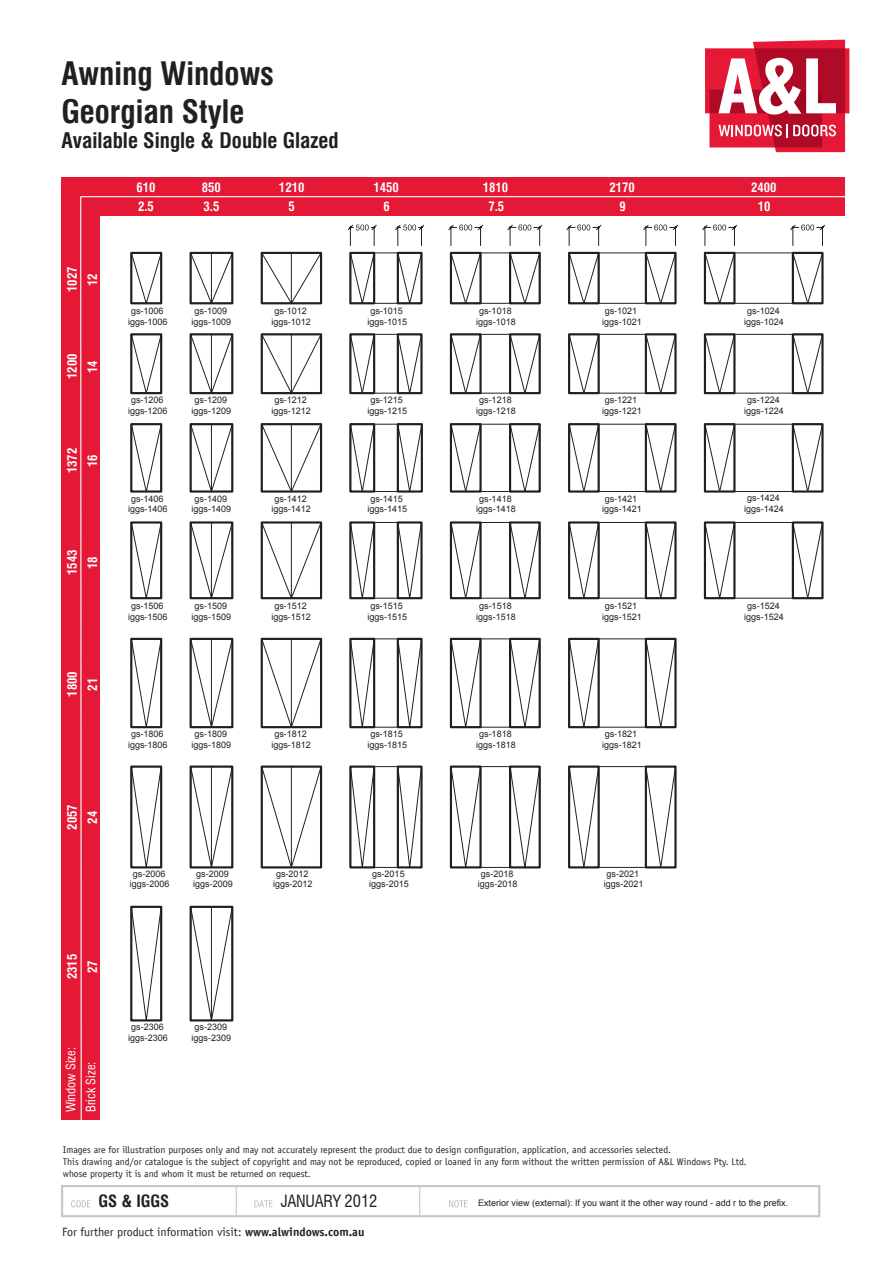
<style>
.page{position:relative;width:893px;height:1263px;background:#fff}
.page>*{position:absolute;margin:0;border:0;box-sizing:border-box;transform-origin:0 0}
.t1{font:700 condensed 31.5px/37.8px "Swiss 721 BT";color:#231f20}
.t2{font:700 condensed 21px "Swiss 721 BT";color:#231f20}
.t3{font:condensed 16.5px "Swiss 721 BT";letter-spacing:-.02em;color:#231f20}
.t4{font:700 condensed 16.5px "Swiss 721 BT";color:#231f20}
.t5{font:700 condensed 12.75px/20.2px "Swiss 721 BT";color:#fff;text-align:center}
.t6{font:condensed 12.75px/20.2px "Swiss 721 BT";color:#fff}
.t7{font:12px "Officina Sans";color:#231f20}
.t8{font:9.75px/11.7px "Officina Sans";color:#231f20}
.t9{font:9px/10.8px "Arial";color:#231f20;text-align:center}
.s1{font-weight:700}
</style>
<div class="page">
<div style="left:62px;top:178px;width:38px;height:941px;background:#e51836"></div>
<div style="left:62px;top:178px;width:783px;height:38px;background:#e51836"></div>
<svg style="left:71px;top:1200px;width:19px;height:7px"></svg>
<svg style="left:254px;top:1200px;width:18px;height:7px"></svg>
<svg style="left:449px;top:1200px;width:18px;height:7px"></svg>
<hr style="left:236px;top:1186px;width:1px;height:30px;background:#c7c8ca">
<div style="left:61px;top:1185px;width:760px;height:32px;border:2px solid #c7c8ca"></div>
<hr style="left:419px;top:1186px;width:1px;height:30px;background:#c7c8ca">
<svg style="left:705px;top:40px;width:144px;height:112px"></svg>
<svg style="left:80px;top:196px;width:2px;height:924px;background:#f399a6"></svg>
<hr style="left:81px;top:196px;width:764px;height:1px;background:#fff">
<hr style="left:818px;top:1186px;width:2px;height:30px;background:#c7c8ca">
<svg style="left:130px;top:251px;width:694px;height:771px"></svg>
<svg style="left:348px;top:225px;width:29px;height:21px"></svg>
<svg style="left:448px;top:225px;width:35px;height:21px"></svg>
<svg style="left:395px;top:225px;width:29px;height:21px"></svg>
<svg style="left:507px;top:225px;width:36px;height:21px"></svg>
<svg style="left:566px;top:225px;width:35px;height:21px"></svg>
<svg style="left:643px;top:225px;width:35px;height:21px"></svg>
<svg style="left:702px;top:225px;width:35px;height:21px"></svg>
<svg style="left:790px;top:225px;width:35px;height:21px"></svg>
<h1 class="t1" style="left:61px;top:55px;width:214px">Awning Windows<br>Georgian Style</h1>
<h2 class="t2" style="left:61px;top:128px;width:279px">Available Single &amp; Double Glazed</h2>
<h3 class="t5" style="left:62px;top:292px;width:27px;rotate:-90deg">1027<br>12</h3>
<h3 class="t5" style="left:62px;top:379px;width:27px;rotate:-90deg">1200<br>14</h3>
<h3 class="t5" style="left:62px;top:473px;width:27px;rotate:-90deg">1372<br>16</h3>
<h3 class="t5" style="left:62px;top:575px;width:27px;rotate:-90deg">1543<br>18</h3>
<h3 class="t5" style="left:62px;top:697px;width:27px;rotate:-90deg">1800<br>21</h3>
<h3 class="t5" style="left:62px;top:830px;width:27px;rotate:-90deg">2057<br>24</h3>
<h3 class="t5" style="left:62px;top:979px;width:27px;rotate:-90deg">2315<br>27</h3>
<h3 class="t6" style="left:61px;top:1112px;width:67px;rotate:-90deg">Window Size:<br>Brick Size:</h3>
<h3 class="t5" style="left:137px;top:177px;width:21px">610</h3>
<h3 class="t5" style="left:202px;top:177px;width:21px">850</h3>
<h3 class="t5" style="left:279px;top:177px;width:27px">1210</h3>
<h3 class="t5" style="left:374px;top:177px;width:27px">1450</h3>
<h3 class="t5" style="left:483px;top:177px;width:27px">1810</h3>
<h3 class="t5" style="left:609px;top:177px;width:27px">2170</h3>
<h3 class="t5" style="left:751px;top:177px;width:27px">2400</h3>
<h3 class="t5" style="left:138px;top:196px;width:17px">2.5</h3>
<h3 class="t5" style="left:204px;top:196px;width:17px">3.5</h3>
<h3 class="t5" style="left:289px;top:196px;width:8px">5</h3>
<h3 class="t5" style="left:383px;top:196px;width:8px">6</h3>
<h3 class="t5" style="left:488px;top:196px;width:17px">7.5</h3>
<h3 class="t5" style="left:619px;top:196px;width:8px">9</h3>
<h3 class="t5" style="left:758px;top:196px;width:14px">10</h3>
<p class="t9" style="left:131px;top:306px;width:34px">gs-1006</p>
<p class="t9" style="left:128px;top:316px;width:41px">iggs-1006</p>
<p class="t9" style="left:194px;top:306px;width:34px">gs-1009</p>
<p class="t9" style="left:191px;top:316px;width:41px">iggs-1009</p>
<p class="t9" style="left:274px;top:306px;width:34px">gs-1012</p>
<p class="t9" style="left:271px;top:316px;width:41px">iggs-1012</p>
<p class="t9" style="left:370px;top:306px;width:34px">gs-1015</p>
<p class="t9" style="left:367px;top:316px;width:41px">iggs-1015</p>
<p class="t9" style="left:479px;top:306px;width:34px">gs-1018</p>
<p class="t9" style="left:476px;top:316px;width:41px">iggs-1018</p>
<p class="t9" style="left:605px;top:306px;width:34px">gs-1021</p>
<p class="t9" style="left:744px;top:305px;width:41px">gs-1024 iggs-1024</p>
<p class="t9" style="left:602px;top:316px;width:41px">iggs-1021</p>
<p class="t9" style="left:131px;top:395px;width:34px">gs-1206</p>
<p class="t9" style="left:128px;top:405px;width:41px">iggs-1206</p>
<p class="t9" style="left:194px;top:395px;width:34px">gs-1209</p>
<p class="t9" style="left:191px;top:405px;width:41px">iggs-1209</p>
<p class="t9" style="left:274px;top:395px;width:34px">gs-1212</p>
<p class="t9" style="left:271px;top:405px;width:41px">iggs-1212</p>
<p class="t9" style="left:370px;top:395px;width:34px">gs-1215</p>
<p class="t9" style="left:367px;top:405px;width:41px">iggs-1215</p>
<p class="t9" style="left:479px;top:395px;width:34px">gs-1218</p>
<p class="t9" style="left:476px;top:405px;width:41px">iggs-1218</p>
<p class="t9" style="left:605px;top:395px;width:34px">gs-1221</p>
<p class="t9" style="left:744px;top:394px;width:41px">gs-1224 iggs-1224</p>
<p class="t9" style="left:602px;top:405px;width:41px">iggs-1221</p>
<p class="t9" style="left:131px;top:493px;width:34px">gs-1406</p>
<p class="t9" style="left:128px;top:504px;width:41px">iggs-1406</p>
<p class="t9" style="left:194px;top:493px;width:34px">gs-1409</p>
<p class="t9" style="left:191px;top:504px;width:41px">iggs-1409</p>
<p class="t9" style="left:274px;top:493px;width:34px">gs-1412</p>
<p class="t9" style="left:271px;top:504px;width:41px">iggs-1412</p>
<p class="t9" style="left:370px;top:493px;width:34px">gs-1415</p>
<p class="t9" style="left:367px;top:504px;width:41px">iggs-1415</p>
<p class="t9" style="left:479px;top:493px;width:34px">gs-1418</p>
<p class="t9" style="left:476px;top:504px;width:41px">iggs-1418</p>
<p class="t9" style="left:605px;top:493px;width:34px">gs-1421</p>
<p class="t9" style="left:744px;top:493px;width:41px">gs-1424 iggs-1424</p>
<p class="t9" style="left:602px;top:504px;width:41px">iggs-1421</p>
<p class="t9" style="left:131px;top:601px;width:34px">gs-1506</p>
<p class="t9" style="left:128px;top:611px;width:41px">iggs-1506</p>
<p class="t9" style="left:194px;top:601px;width:34px">gs-1509</p>
<p class="t9" style="left:191px;top:611px;width:41px">iggs-1509</p>
<p class="t9" style="left:274px;top:601px;width:34px">gs-1512</p>
<p class="t9" style="left:271px;top:611px;width:41px">iggs-1512</p>
<p class="t9" style="left:370px;top:601px;width:34px">gs-1515</p>
<p class="t9" style="left:367px;top:611px;width:41px">iggs-1515</p>
<p class="t9" style="left:479px;top:601px;width:34px">gs-1518</p>
<p class="t9" style="left:476px;top:611px;width:41px">iggs-1518</p>
<p class="t9" style="left:605px;top:601px;width:34px">gs-1521</p>
<p class="t9" style="left:744px;top:600px;width:41px">gs-1524 iggs-1524</p>
<p class="t9" style="left:602px;top:611px;width:41px">iggs-1521</p>
<p class="t9" style="left:131px;top:729px;width:34px">gs-1806</p>
<p class="t9" style="left:194px;top:729px;width:34px">gs-1809</p>
<p class="t9" style="left:274px;top:729px;width:34px">gs-1812</p>
<p class="t9" style="left:370px;top:729px;width:34px">gs-1815</p>
<p class="t9" style="left:479px;top:729px;width:34px">gs-1818</p>
<p class="t9" style="left:605px;top:729px;width:34px">gs-1821</p>
<p class="t9" style="left:128px;top:739px;width:41px">iggs-1806</p>
<p class="t9" style="left:191px;top:739px;width:41px">iggs-1809</p>
<p class="t9" style="left:271px;top:739px;width:41px">iggs-1812</p>
<p class="t9" style="left:367px;top:739px;width:41px">iggs-1815</p>
<p class="t9" style="left:476px;top:739px;width:41px">iggs-1818</p>
<p class="t9" style="left:602px;top:739px;width:41px">iggs-1821</p>
<p class="t9" style="left:133px;top:868px;width:34px">gs-2006</p>
<p class="t9" style="left:196px;top:868px;width:34px">gs-2009</p>
<p class="t9" style="left:276px;top:868px;width:34px">gs-2012</p>
<p class="t9" style="left:372px;top:868px;width:34px">gs-2015</p>
<p class="t9" style="left:481px;top:868px;width:34px">gs-2018</p>
<p class="t9" style="left:606px;top:868px;width:34px">gs-2021</p>
<p class="t9" style="left:130px;top:879px;width:41px">iggs-2006</p>
<p class="t9" style="left:193px;top:879px;width:41px">iggs-2009</p>
<p class="t9" style="left:273px;top:879px;width:41px">iggs-2012</p>
<p class="t9" style="left:369px;top:879px;width:41px">iggs-2015</p>
<p class="t9" style="left:478px;top:879px;width:41px">iggs-2018</p>
<p class="t9" style="left:604px;top:879px;width:41px">iggs-2021</p>
<p class="t9" style="left:131px;top:1022px;width:34px">gs-2306</p>
<p class="t9" style="left:195px;top:1022px;width:34px">gs-2309</p>
<p class="t9" style="left:128px;top:1032px;width:41px">iggs-2306</p>
<p class="t9" style="left:192px;top:1032px;width:41px">iggs-2309</p>
<p class="t8" style="left:63px;top:1144px;width:685px">Images are for illustration purposes only and may not accurately represent the product due to design configuration, application, and accessories selected.<br>This drawing and/or catalogue is the subject of copyright and may not be reproduced, copied or loaned in any form without the written permission of A&amp;L Windows Pty. Ltd. whose property it is and whom it must be returned on request.</p>
<h3 class="t4" style="left:99px;top:1191px;width:72px">GS &amp; IGGS</h3>
<h3 class="t3" style="left:281px;top:1191px;width:98px">JANUARY 2012</h3>
<h3 class="t7" style="left:62px;top:1225px;width:304px">For further product information visit: <span class="s1">www.alwindows.com.au</span></h3>
<p class="t9" style="left:478px;top:1197px;width:312px">Exterior view (external): If you want it the other way round - add r to the prefix.</p>
</div>
